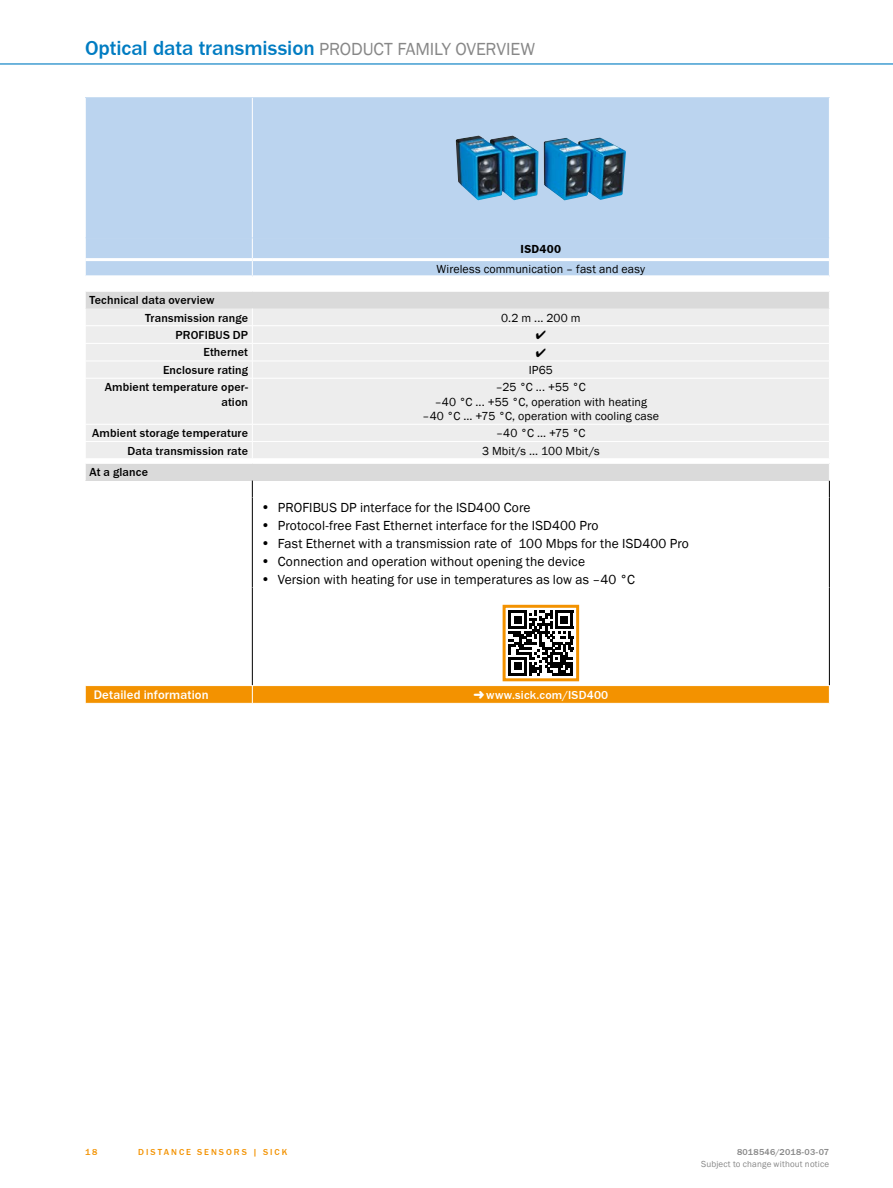
<style>
.page{position:relative;width:893px;height:1188px;background:#fff}
.page>*{position:absolute;margin:0;border:0;box-sizing:border-box;transform-origin:0 0}
.t1{font:500 21px "SICK Franklin";color:#007cc2}
.t2{font:18px "SICK Franklin";color:#878787}
.t3{font:13.5px "SICK Franklin";letter-spacing:.005em;color:#000}
.t4{font:500 12.75px "SICK Franklin";letter-spacing:.01em;color:#fff}
.t5{font:12px/14.4px "SICK Franklin";letter-spacing:.01em;color:#000;text-align:center}
.t6{font:500 12px/17.2px "SICK Franklin";letter-spacing:.01em;color:#000}
.t7{font:500 12px "SICK Franklin";letter-spacing:.02em;color:#fff}
.t8{font:700 12px "SICK Franklin";letter-spacing:.02em;color:#000}
.t9{font:12px "SICK Symbols OT";color:#000}
.t10{font:9px "SICK Franklin";letter-spacing:.02em;color:#878787}
.t11{font:500 9px "SICK Franklin";letter-spacing:.225em;color:#f39200}
.t12{font:500 9px "SICK Franklin";letter-spacing:.025em;color:#878787}
.s1{font-weight:400;font-size:18px;color:#878787}
.s2{font-size:14.25px}
</style>
<div class="page">
<hr style="left:0;top:63px;width:893px;height:2px;background:#007cc2">
<div style="left:86px;top:99px;width:743px;height:139px;background:#bbd4ef"></div>
<hr style="left:85px;top:98px;width:167px;height:1px;background:#bbd4ef">
<hr style="left:85px;top:98px;width:1px;height:140px;background:#fff">
<hr style="left:252px;top:98px;width:578px;height:1px;background:#bbd4ef">
<hr style="left:252px;top:98px;width:1px;height:140px;background:#fff">
<hr style="left:829px;top:98px;width:1px;height:140px;background:#fff">
<svg style="left:85px;top:238px;width:744px;height:37px;background:#c0d7f0"></svg>
<img style="left:456px;top:136px;width:170px;height:64px">
<div style="left:85px;top:291px;width:744px;height:18px;background:#dadada"></div>
<div style="left:86px;top:309px;width:743px;height:149px;background:#ededed"></div>
<div style="left:86px;top:327px;width:743px;height:114px;background:#ededed"></div>
<hr style="left:85px;top:326px;width:167px;height:1px;background:#fff">
<hr style="left:252px;top:326px;width:578px;height:1px;background:#fff">
<hr style="left:85px;top:343px;width:167px;height:1px;background:#fff">
<hr style="left:252px;top:343px;width:578px;height:1px;background:#fff">
<hr style="left:85px;top:361px;width:167px;height:1px;background:#fff">
<hr style="left:252px;top:361px;width:578px;height:1px;background:#fff">
<svg style="left:252px;top:309px;width:1px;height:69px"></svg>
<hr style="left:85px;top:378px;width:167px;height:1px;background:#fff">
<hr style="left:252px;top:378px;width:578px;height:1px;background:#fff">
<hr style="left:252px;top:378px;width:1px;height:46px;background:#fff">
<hr style="left:85px;top:424px;width:167px;height:1px;background:#fff">
<hr style="left:252px;top:424px;width:578px;height:1px;background:#fff">
<hr style="left:85px;top:441px;width:167px;height:1px;background:#fff">
<hr style="left:252px;top:441px;width:578px;height:1px;background:#fff">
<svg style="left:252px;top:425px;width:1px;height:33px"></svg>
<hr style="left:85px;top:291px;width:167px;height:1px;background:#fff">
<svg style="left:85px;top:292px;width:1px;height:17px"></svg>
<hr style="left:252px;top:291px;width:578px;height:1px;background:#fff">
<div style="left:85px;top:463px;width:744px;height:18px;background:#dadada"></div>
<svg style="left:252px;top:481px;width:1px;height:17px"></svg>
<hr style="left:252px;top:498px;width:1px;height:90px;background:#000">
<hr style="left:829px;top:498px;width:1px;height:90px;background:#000">
<hr style="left:252px;top:588px;width:1px;height:97px;background:#000">
<hr style="left:829px;top:588px;width:1px;height:97px;background:#000">
<hr style="left:85px;top:463px;width:167px;height:1px;background:#fff">
<svg style="left:85px;top:464px;width:1px;height:17px"></svg>
<hr style="left:252px;top:463px;width:578px;height:1px;background:#fff">
<svg style="left:829px;top:463px;width:1px;height:35px"></svg>
<svg style="left:508px;top:610px;width:66px;height:66px"></svg>
<svg style="left:508px;top:611px;width:65px;height:64px"></svg>
<div style="left:503px;top:605px;width:76px;height:76px;border:3px solid #f39200"></div>
<svg style="left:85px;top:686px;width:744px;height:17px;background:#f39304"></svg>
<h1 class="t1" style="left:85px;top:35px;width:256px">Optical data transmission <span class="s1">Product</span></h1>
<h2 class="t2" style="left:397px;top:38px;width:10px">famil</h2>
<h2 class="t2" style="left:442px;top:38px;width:25px">y overview</h2>
<p class="t6" style="left:145px;top:292px;width:104px;text-indent:-56px">Technical data overview<br>Transmission range</p>
<p class="t8" style="left:521px;top:242px;width:42px">ISD400</p>
<p class="t5" style="left:437px;top:262px;width:210px">Wireless communication – fast and easy</p>
<p class="t5" style="left:501px;top:311px;width:81px">0.2 m ... 200 m</p>
<p class="t6" style="left:176px;top:326px;width:74px">PROFIBUS DP</p>
<p class="t9" style="left:536px;top:329px;width:12px">●</p>
<p class="t6" style="left:204px;top:344px;width:46px">Ethernet</p>
<p class="t9" style="left:536px;top:347px;width:12px">●</p>
<p class="t6" style="left:163px;top:362px;width:86px">Enclosure rating</p>
<p class="t5" style="left:529px;top:363px;width:26px">IP65</p>
<p class="t6" style="left:105px;top:380px;width:145px;line-height:14.4px;text-align:right">Ambient temperature oper&shy;ation</p>
<p class="t5" style="left:423px;top:380px;width:238px">–25 °C ... +55 °C<br>–40 °C ... +55 °C, operation with heating –40 °C ... +75 °C, operation with cooling case</p>
<p class="t6" style="left:92px;top:425px;width:157px">Ambient storage temperature</p>
<p class="t5" style="left:496px;top:426px;width:91px">–40 °C ... +75 °C</p>
<p class="t6" style="left:127px;top:442px;width:122px">Data transmission rate</p>
<p class="t5" style="left:482px;top:443px;width:119px">3 Mbit/s ... 100 Mbit/s</p>
<p class="t6" style="left:89px;top:464px;width:60px">At a glance</p>
<p class="t3" style="left:261px;top:499px;width:271px"><span class="s2">•</span> PROFIBUS DP interface for the ISD400 Core</p>
<p class="t3" style="left:261px;top:517px;width:339px"><span class="s2">•</span> Protocol-free Fast Ethernet interface for the ISD400 Pro</p>
<p class="t3" style="left:261px;top:535px;width:430px"><span class="s2">•</span> Fast Ethernet with a transmission rate of 100 Mbps for the ISD400 Pro</p>
<p class="t3" style="left:261px;top:553px;width:326px"><span class="s2">•</span> Connection and operation without opening the device</p>
<p class="t3" style="left:261px;top:571px;width:375px"><span class="s2">•</span> Version with heating for use in temperatures as low as –40 °C</p>
<p class="t4" style="left:94px;top:687px;width:116px">Detailed information</p>
<p class="t7" style="left:486px;top:687px;width:124px">www.sick.com/ISD400</p>
<p class="t11" style="left:85px;top:1146px;width:14px">18</p>
<p class="t11" style="left:138px;top:1146px;width:132px">Distance sensors | SIC</p>
<p class="t11" style="left:282px;top:1146px;width:7px">K</p>
<p class="t12" style="left:737px;top:1146px;width:94px">8018546/2018-03-07</p>
<p class="t10" style="left:701px;top:1159px;width:130px">Subject to change without notice</p>
</div>
